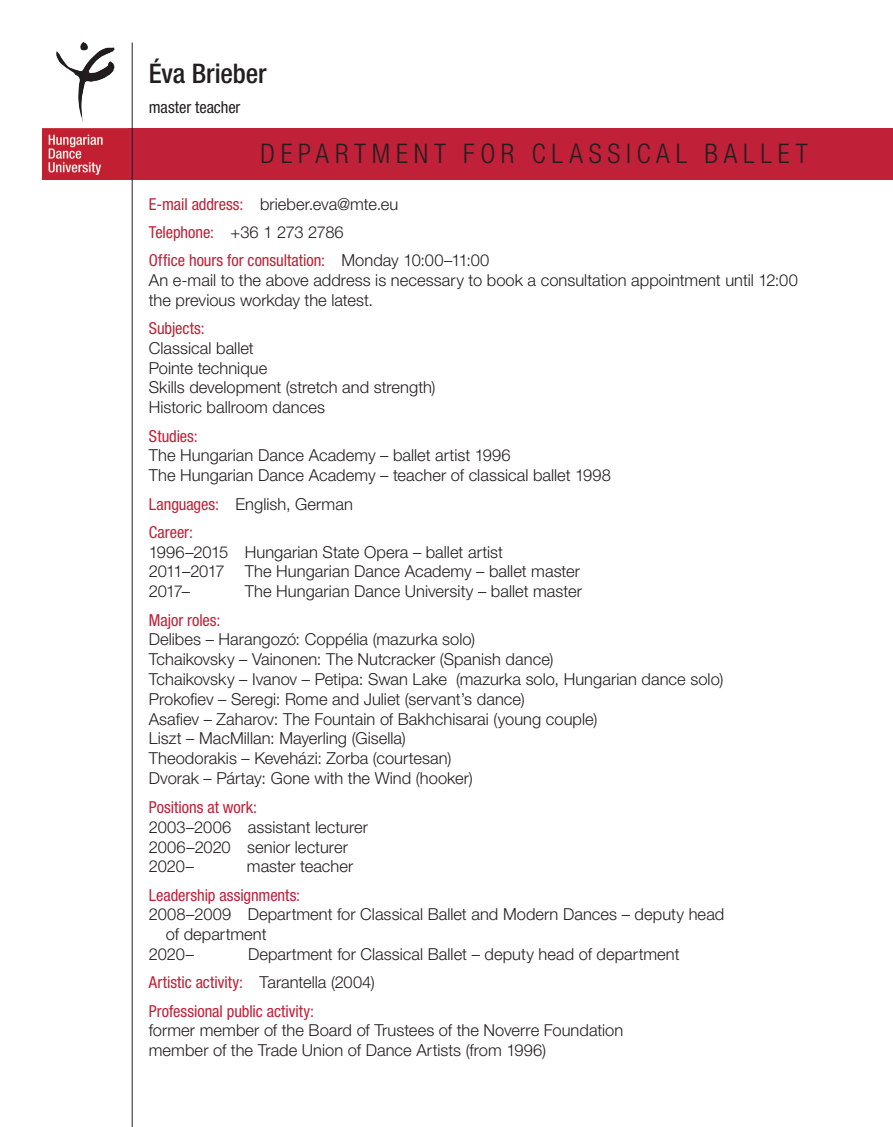
<style>
.page{position:relative;width:893px;height:1127px;background:#fff}
.page>*{position:absolute;margin:0;border:0;box-sizing:border-box;transform-origin:0 0}
.t1{font:300 condensed 27px "Helvetica Neue LT Pro";letter-spacing:.21em;color:#231f20}
.t2{font:500 condensed 27px "Helvetica Neue LT Pro";letter-spacing:-.005em;color:#231f20}
.t3{font:300 16.5px/19.8px "Helvetica Neue LT Pro";color:#231f20}
.t4{font:condensed 16.5px "Helvetica Neue LT Pro";color:#c02038}
.t5{font:300 16.5px "Helvetica Neue LT Pro";letter-spacing:-.035em;color:#231f20}
.t6{font:condensed 16.5px "Helvetica Neue LT Pro";letter-spacing:-.005em;color:#231f20}
.s1{font-weight:400;font-stretch:condensed;color:#c02038}
.s2{font-weight:300;font-stretch:normal;color:#231f20}
</style>
<div class="page">
<div style="left:43px;top:128px;width:850px;height:51px;background:#c02038"></div>
<hr style="left:132px;top:43px;width:1px;height:1084px;background:#231f20">
<img style="left:43px;top:43px;width:85px;height:132px">
<p class="t2" style="left:149px;top:57px;width:119px">Éva Brieber</p>
<p class="t6" style="left:149px;top:97px;width:93px">master teacher</p>
<p class="t1" style="left:261px;top:138px;width:549px">DEPARTMENT FOR CLASSICAL BALLET</p>
<p class="t3" style="left:149px;top:193px;width:251px"><span class="s1">E-mail address:</span> brieber.eva@mte.eu</p>
<p class="t5" style="left:149px;top:222px;width:196px"><span class="s1">Telephone:</span> +36 1 273 2786</p>
<p class="t4" style="left:149px;top:251px;width:342px">Office hours for consultation: <span class="s2">Monday 10:00–11:00</span></p>
<p class="t3" style="left:149px;top:270px;width:650px">An e-mail to the above address is necessary to book a consultation appointment until 12:00 the previous workday the latest.</p>
<p class="t4" style="left:149px;top:319px;width:57px">Subjects:</p>
<p class="t3" style="left:149px;top:338px;width:106px">Classical ballet</p>
<p class="t3" style="left:149px;top:357px;width:120px">Pointe technique</p>
<p class="t3" style="left:149px;top:377px;width:288px">Skills development (stretch and strength)</p>
<p class="t3" style="left:149px;top:397px;width:178px">Historic ballroom dances</p>
<p class="t4" style="left:149px;top:426px;width:50px">Studies:</p>
<p class="t3" style="left:149px;top:445px;width:363px">The Hungarian Dance Academy – ballet artist 1996</p>
<p class="t3" style="left:149px;top:465px;width:464px">The Hungarian Dance Academy – teacher of classical ballet 1998</p>
<p class="t3" style="left:149px;top:493px;width:206px"><span class="s1">Languages:</span> English, German</p>
<p class="t4" style="left:149px;top:522px;width:46px">Career:</p>
<p class="t3" style="left:149px;top:541px;width:356px">1996–2015 Hungarian State Opera – ballet artist</p>
<p class="t3" style="left:149px;top:561px;width:433px">2011–2017 The Hungarian Dance Academy – ballet master</p>
<p class="t3" style="left:149px;top:581px;width:43px">2017–</p>
<p class="t3" style="left:245px;top:581px;width:338px">The Hungarian Dance University – ballet master</p>
<p class="t4" style="left:149px;top:610px;width:73px">Major roles:</p>
<p class="t3" style="left:149px;top:629px;width:328px">Delibes – Harangozó: Coppélia (mazurka solo)</p>
<p class="t3" style="left:149px;top:649px;width:406px">Tchaikovsky – Vainonen: The Nutcracker (Spanish dance)</p>
<p class="t3" style="left:149px;top:669px;width:576px">Tchaikovsky – Ivanov – Petipa: Swan Lake (mazurka solo, Hungarian dance solo)</p>
<p class="t3" style="left:149px;top:689px;width:377px">Prokofiev – Seregi: Rome and Juliet (servant’s dance)</p>
<p class="t3" style="left:149px;top:708px;width:450px">Asafiev – Zaharov: The Fountain of Bakhchisarai (young couple)</p>
<p class="t3" style="left:149px;top:728px;width:259px">Liszt – MacMillan: Mayerling (Gisella)</p>
<p class="t3" style="left:149px;top:748px;width:304px">Theodorakis – Keveházi: Zorba (courtesan)</p>
<p class="t3" style="left:149px;top:768px;width:326px">Dvorak – Pártay: Gone with the Wind (hooker)</p>
<p class="t4" style="left:149px;top:797px;width:110px">Positions at work:</p>
<p class="t3" style="left:149px;top:816px;width:221px">2003–2006 assistant lecturer</p>
<p class="t3" style="left:149px;top:836px;width:201px">2006–2020 senior lecturer</p>
<p class="t3" style="left:149px;top:856px;width:47px">2020–</p>
<p class="t3" style="left:247px;top:856px;width:108px">master teacher</p>
<p class="t4" style="left:149px;top:885px;width:153px">Leadership assignments:</p>
<p class="t3" style="left:149px;top:904px;width:577px">2008–2009 Department for Classical Ballet and Modern Dances – deputy head</p>
<p class="t3" style="left:166px;top:924px;width:102px">of department</p>
<p class="t3" style="left:149px;top:944px;width:47px">2020–</p>
<p class="t3" style="left:248px;top:944px;width:433px">Department for Classical Ballet – deputy head of department</p>
<p class="t4" style="left:149px;top:973px;width:228px">Artistic activity: <span class="s2">Tarantella (2004)</span></p>
<p class="t4" style="left:149px;top:1001px;width:167px">Professional public activity:</p>
<p class="t3" style="left:149px;top:1020px;width:476px">former member of the Board of Trustees of the Noverre Foundation</p>
<p class="t3" style="left:149px;top:1040px;width:399px">member of the Trade Union of Dance Artists (from 1996)</p>
</div>
